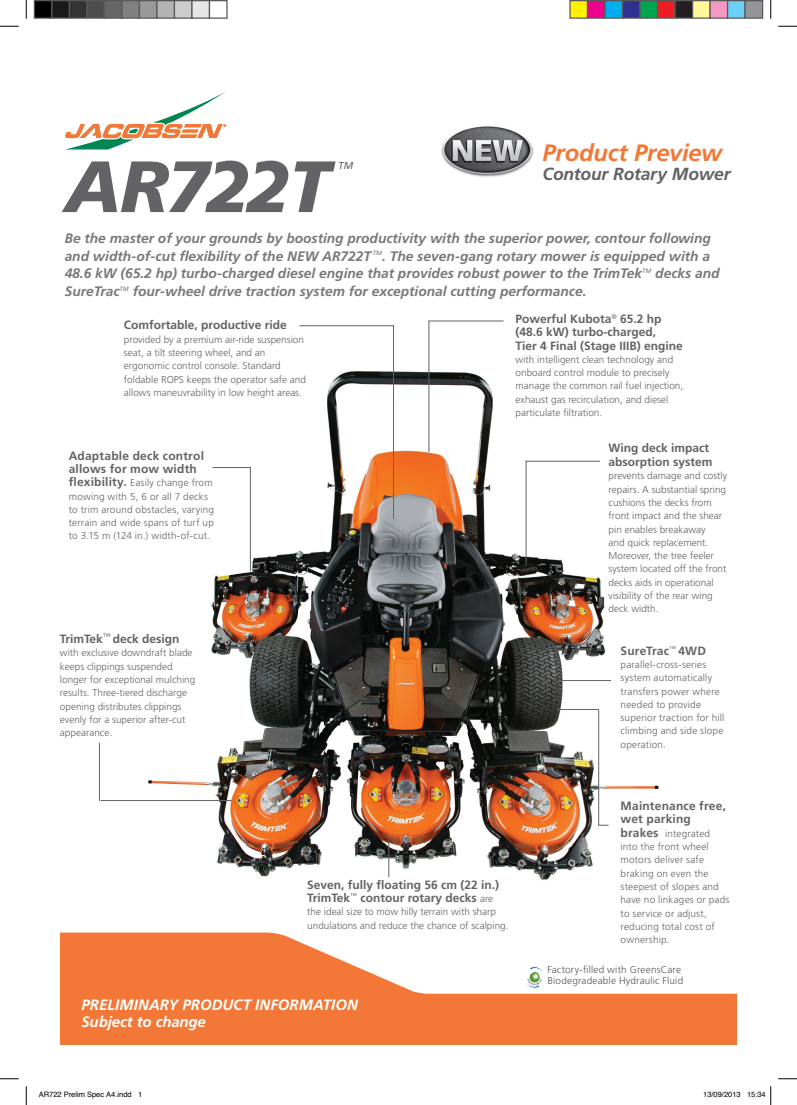
<style>
.page{position:relative;width:797px;height:1105px;background:#fff}
.page>*{position:absolute;margin:0;border:0;box-sizing:border-box;transform-origin:0 0}
.t1{font:italic 900 72.5px "Frutiger LT Std";letter-spacing:-.035em;color:#636366}
.t2{font:italic 700 23.75px "Frutiger LT Std";letter-spacing:-.005em;color:#f37736}
.t3{font:italic 700 17.5px "Frutiger LT Std";letter-spacing:-.01em;color:#636366}
.t4{font:italic 700 15px/17.5px "Frutiger LT Std";color:#fff}
.t5{font:italic 700 13.75px/17.5px "Frutiger LT Std";color:#76787b}
.t6{font:700 12px/13.4px "Frutiger LT Std";color:#636366}
.t7{font:300 10px/13.4px "Frutiger LT Std";color:#636366}
.t8{font:300 10px/13.4px "Frutiger LT Std";letter-spacing:.02em;color:#636366}
.t9{font:300 10px/11.2px "Frutiger LT Std";letter-spacing:.015em;color:#57585a}
.t10{font:italic 10px "Frutiger LT Std";color:#636366}
.t11{font:7.5px "Helvetica";color:#000}
.s1{font-weight:700;font-size:12px}
.s2{font-family:"Abadi";font-weight:800;font-stretch:condensed;font-size:12px}
.s3{font-weight:300;font-size:10px}
</style>
<div class="page">
<svg style="left:60px;top:932px;width:677px;height:113px;fill:#f37736"></svg>
<svg style="left:65px;top:91px;width:161px;height:58px"></svg>
<img style="left:441px;top:126px;width:93px;height:51px">
<svg style="left:524px;top:966px;width:20px;height:23px"></svg>
<img style="left:148px;top:371px;width:511px;height:509px">
<hr style="left:250px;top:467px;width:1px;height:104px;background:#636366">
<hr style="left:388px;top:839px;width:1px;height:38px;background:#636366">
<hr style="left:525px;top:461px;width:1px;height:104px;background:#636366">
<hr style="left:598px;top:709px;width:1px;height:117px;background:#636366">
<hr style="left:525px;top:461px;width:75px;height:1px;background:#636366">
<hr style="left:213px;top:467px;width:38px;height:1px;background:#636366">
<hr style="left:556px;top:709px;width:42px;height:1px;background:#636366">
<hr style="left:560px;top:680px;width:51px;height:1px;background:#636366">
<svg style="left:428px;top:320px;width:76px;height:133px"></svg>
<hr style="left:99px;top:743px;width:1px;height:58px;background:#636366">
<hr style="left:101px;top:800px;width:131px;height:1px;background:#636366">
<svg style="left:298px;top:325px;width:96px;height:195px"></svg>
<svg style="left:0;top:25px;width:19px;height:2px"></svg>
<svg style="left:778px;top:25px;width:19px;height:2px"></svg>
<svg style="left:0;top:1078px;width:19px;height:1px"></svg>
<svg style="left:778px;top:1078px;width:19px;height:1px"></svg>
<svg style="left:25px;top:0;width:2px;height:19px"></svg>
<svg style="left:25px;top:1086px;width:2px;height:19px"></svg>
<svg style="left:770px;top:0;width:1px;height:19px"></svg>
<div style="left:34px;top:1px;width:18px;height:17px;background:#000"></div>
<div style="left:34px;top:0;width:18px;height:19px;border:1px solid #595959"></div>
<div style="left:52px;top:1px;width:17px;height:17px;background:#1a1a1a"></div>
<div style="left:51px;top:0;width:19px;height:19px;border:1px solid #595959"></div>
<div style="left:69px;top:1px;width:18px;height:17px;background:#333"></div>
<div style="left:69px;top:0;width:19px;height:19px;border:1px solid #595959"></div>
<div style="left:87px;top:1px;width:17px;height:17px;background:#4d4d4d"></div>
<div style="left:86px;top:0;width:19px;height:19px;border:1px solid #595959"></div>
<div style="left:104px;top:1px;width:18px;height:17px;background:#666"></div>
<div style="left:104px;top:0;width:18px;height:19px;border:1px solid #595959"></div>
<div style="left:122px;top:1px;width:17px;height:17px;background:#808080"></div>
<div style="left:121px;top:0;width:19px;height:19px;border:1px solid #595959"></div>
<div style="left:139px;top:1px;width:18px;height:17px;background:#999"></div>
<div style="left:139px;top:0;width:19px;height:19px;border:1px solid #595959"></div>
<div style="left:157px;top:1px;width:17px;height:17px;background:#b3b3b3"></div>
<div style="left:156px;top:0;width:19px;height:19px;border:1px solid #595959"></div>
<div style="left:174px;top:1px;width:18px;height:17px;background:#ccc"></div>
<div style="left:174px;top:0;width:18px;height:19px;border:1px solid #595959"></div>
<div style="left:192px;top:1px;width:17px;height:17px;background:#e6e6e6"></div>
<div style="left:191px;top:0;width:19px;height:19px;border:1px solid #595959"></div>
<div style="left:209px;top:0;width:19px;height:19px;border:1px solid #595959"></div>
<div style="left:570px;top:1px;width:17px;height:17px;background:#fff101"></div>
<div style="left:569px;top:0;width:19px;height:19px;border:1px solid #595959"></div>
<div style="left:587px;top:1px;width:18px;height:17px;background:#ed028c"></div>
<div style="left:587px;top:0;width:18px;height:19px;border:1px solid #595959"></div>
<div style="left:605px;top:1px;width:17px;height:17px;background:#00aeef"></div>
<div style="left:604px;top:0;width:19px;height:19px;border:1px solid #595959"></div>
<div style="left:622px;top:1px;width:18px;height:17px;background:#2e3092"></div>
<div style="left:622px;top:0;width:18px;height:19px;border:1px solid #595959"></div>
<div style="left:640px;top:1px;width:17px;height:17px;background:#00a54f"></div>
<div style="left:639px;top:0;width:19px;height:19px;border:1px solid #595959"></div>
<div style="left:657px;top:1px;width:18px;height:17px;background:#ee1d23"></div>
<div style="left:657px;top:0;width:18px;height:19px;border:1px solid #595959"></div>
<div style="left:675px;top:1px;width:17px;height:17px;background:#231f20"></div>
<div style="left:674px;top:0;width:19px;height:19px;border:1px solid #595959"></div>
<div style="left:692px;top:1px;width:18px;height:17px;background:#fff79a"></div>
<div style="left:692px;top:0;width:18px;height:19px;border:1px solid #595959"></div>
<div style="left:710px;top:1px;width:17px;height:17px;background:#f499c2"></div>
<div style="left:709px;top:0;width:19px;height:19px;border:1px solid #595959"></div>
<div style="left:727px;top:1px;width:18px;height:17px;background:#6bcff6"></div>
<div style="left:727px;top:0;width:18px;height:19px;border:1px solid #595959"></div>
<div style="left:745px;top:1px;width:17px;height:17px;background:#939598"></div>
<div style="left:744px;top:0;width:19px;height:19px;border:1px solid #595959"></div>
<svg style="left:770px;top:1086px;width:1px;height:19px"></svg>
<h1 class="t1" style="left:65px;top:143px;width:266px">AR722T</h1>
<p class="t10" style="left:338px;top:159px;width:16px">TM</p>
<h2 class="t2" style="left:542px;top:139px;width:181px">Product Preview</h2>
<h3 class="t3" style="left:542px;top:164px;width:189px">Contour Rotary Mower</h3>
<p class="t5" style="left:65px;top:230px;width:656px">Be the master of your grounds by boosting productivity with the superior power, contour following and width-of-cut flexibility of the NEW AR722T <sup>TM</sup>. The seven-gang rotary mower is equipped with a 48.6 kW (65.2 hp) turbo-charged diesel engine that provides robust power to the TrimTek<sup>TM</sup> decks and SureTrac<sup>TM</sup> four-wheel drive traction system for exceptional cutting performance.</p>
<p class="t6" style="left:124px;top:319px;width:164px">Comfortable, productive ride</p>
<p class="t7" style="left:124px;top:333px;width:184px">provided by a premium air-ride suspension seat, a tilt steering wheel, and an ergonomic control console. Standard foldable ROPS keeps the operator safe and allows maneuvrability in low height areas.</p>
<p class="t6" style="left:69px;top:449px;width:137px">Adaptable deck control allows for mow width</p>
<p class="t7" style="left:69px;top:476px;width:147px"><span class="s1">flexibility</span><span class="s2">.</span> Easily change from mowing with 5, 6 or all 7 decks to trim around obstacles, varying terrain and wide spans of turf up to 3.15 m (124 in.) width-of-cut.</p>
<p class="t6" style="left:60px;top:632px;width:121px">TrimTek<sup>™</sup> deck design</p>
<p class="t7" style="left:60px;top:646px;width:137px">with exclusive downdraft blade keeps clippings suspended longer for exceptional mulching results. Three-tiered discharge opening distributes clippings evenly for a superior after-cut appearance.</p>
<p class="t6" style="left:515px;top:312px;width:169px">Powerful Kubota<sup>®</sup> 65.2 hp (48.6 kW) turbo-charged,<br>Tier 4 Final (Stage IIIB) engine</p>
<p class="t7" style="left:515px;top:353px;width:169px">with intelligent clean technology and onboard control module to precisely manage the common rail fuel injection, exhaust gas recirculation, and diesel particulate filtration.</p>
<p class="t6" style="left:608px;top:440px;width:105px;line-height:14.4px">Wing deck impact absorption system</p>
<p class="t7" style="left:608px;top:469px;width:120px">prevents damage and costly repairs. A substantial spring cushions the decks from front impact and the shear pin enables breakaway<br>and quick replacement.<br>Moreover, the tree feeler system located off the front decks aids in operational visibility of the rear wing deck width.</p>
<p class="t6" style="left:620px;top:644px;width:87px">SureTrac<sup>™</sup> 4WD</p>
<p class="t8" style="left:620px;top:658px;width:105px">parallel-cross-series system automatically transfers power where needed to provide superior traction for hill climbing and side slope operation.</p>
<p class="t6" style="left:307px;top:878px;width:193px">Seven, fully floating 56 cm (22 in.)<br>TrimTek<sup>™</sup> contour rotary decks <span class="s3">are</span></p>
<p class="t7" style="left:307px;top:905px;width:203px">the ideal size to mow hilly terrain with sharp undulations and reduce the chance of scalping.</p>
<h3 class="t4" style="left:81px;top:996px;width:278px">PRELIMINARY PRODUCT INFORMATION<br>Subject to change</h3>
<p class="t6" style="left:620px;top:799px;width:107px">Maintenance free, wet parking</p>
<p class="t7" style="left:620px;top:827px;width:110px"><span class="s1">brakes</span> integrated into the front wheel motors deliver safe braking on even the steepest of slopes and have no linkages or pads to service or adjust, reducing total cost of ownership.</p>
<p class="t9" style="left:547px;top:964px;width:137px">Factory-filled with GreensCare<br>Biodegradeable Hydraulic Fluid</p>
<p class="t11" style="left:39px;top:1089px;width:105px">AR722 Prelim Spec A4.indd 1</p>
<p class="t11" style="left:703px;top:1089px;width:64px">13/09/2013 15:34</p>
</div>
